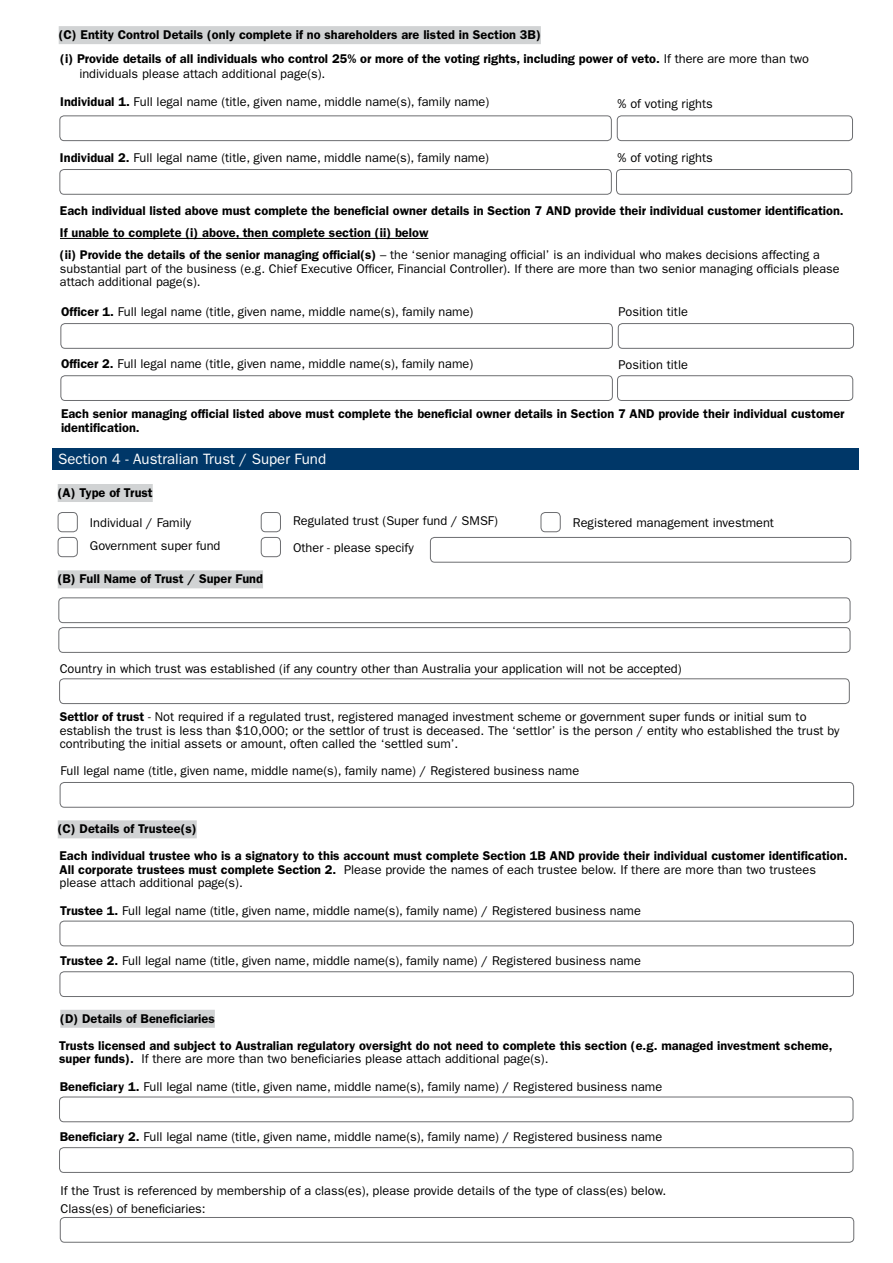
<style>
.page{position:relative;width:893px;height:1263px;background:#fff}
.page>*{position:absolute;margin:0;border:0;box-sizing:border-box;transform-origin:0 0}
.t1{font:15px "ITC Franklin Gothic Std";color:#fff}
.t2{font:12.75px/13.5px "ITC Franklin Gothic Std";color:#000}
.t3{font:600 12.75px/27.2px "ITC Franklin Gothic Std";color:#000}
.t4{font:12.6px/13.5px "ITC Franklin Gothic Std";color:#000}
.s1{font-weight:400}
.s2{font-weight:600}
</style>
<div class="page">
<div style="left:59px;top:26px;width:482px;height:18px;background:#d1d3d4"></div>
<div style="left:59px;top:115px;width:553px;height:26px;border:1px solid #6d6e71;border-radius:4px"></div>
<div style="left:59px;top:169px;width:553px;height:26px;border:1px solid #6d6e71;border-radius:4px"></div>
<div style="left:617px;top:115px;width:236px;height:26px;border:1px solid #6d6e71;border-radius:4px"></div>
<div style="left:616px;top:169px;width:236px;height:26px;border:1px solid #6d6e71;border-radius:4px"></div>
<hr style="left:60px;top:238px;width:368px;height:1px;background:#000">
<div style="left:60px;top:323px;width:553px;height:26px;border:1px solid #6d6e71;border-radius:4px"></div>
<div style="left:60px;top:375px;width:553px;height:26px;border:1px solid #6d6e71;border-radius:4px"></div>
<div style="left:618px;top:323px;width:236px;height:26px;border:1px solid #6d6e71;border-radius:4px"></div>
<div style="left:617px;top:375px;width:236px;height:26px;border:1px solid #6d6e71;border-radius:4px"></div>
<div style="left:52px;top:449px;width:807px;height:21px;background:#003768"></div>
<div style="left:58px;top:484px;width:95px;height:18px;background:#d1d3d4"></div>
<div style="left:58px;top:512px;width:20px;height:20px;border:1px solid #6d6e71;border-radius:4px"></div>
<div style="left:261px;top:512px;width:20px;height:20px;border:1px solid #6d6e71;border-radius:4px"></div>
<div style="left:541px;top:512px;width:20px;height:20px;border:1px solid #6d6e71;border-radius:4px"></div>
<div style="left:58px;top:537px;width:20px;height:20px;border:1px solid #6d6e71;border-radius:4px"></div>
<div style="left:261px;top:537px;width:20px;height:20px;border:1px solid #6d6e71;border-radius:4px"></div>
<div style="left:430px;top:537px;width:421px;height:26px;border:1px solid #6d6e71;border-radius:4px"></div>
<div style="left:58px;top:597px;width:792px;height:26px;border:1px solid #6d6e71;border-radius:4px"></div>
<div style="left:58px;top:570px;width:205px;height:18px;background:#d1d3d4"></div>
<div style="left:58px;top:627px;width:792px;height:26px;border:1px solid #6d6e71;border-radius:4px"></div>
<div style="left:59px;top:678px;width:791px;height:26px;border:1px solid #6d6e71;border-radius:4px"></div>
<div style="left:60px;top:782px;width:794px;height:26px;border:1px solid #6d6e71;border-radius:4px"></div>
<div style="left:58px;top:820px;width:139px;height:18px;background:#d1d3d4"></div>
<div style="left:60px;top:921px;width:794px;height:25px;border:1px solid #6d6e71;border-radius:4px"></div>
<div style="left:60px;top:971px;width:794px;height:26px;border:1px solid #6d6e71;border-radius:4px"></div>
<div style="left:60px;top:1010px;width:155px;height:18px;background:#d1d3d4"></div>
<div style="left:59px;top:1096px;width:794px;height:26px;border:1px solid #6d6e71;border-radius:4px"></div>
<div style="left:59px;top:1147px;width:794px;height:26px;border:1px solid #6d6e71;border-radius:4px"></div>
<div style="left:60px;top:1217px;width:794px;height:25px;border:1px solid #6d6e71;border-radius:4px"></div>
<p class="t3" style="left:59px;top:22px;width:752px;line-height:24.5px">(C) Entity Control Details (only complete if no shareholders are listed in Section 3B)<br>(i) Provide details of all individuals who control 25% or more of the voting rights, including power of veto. <span class="s1">If there are more than two</span></p>
<p class="t2" style="left:60px;top:60px;width:431px;line-height:28px;text-indent:19px">individuals please attach additional page(s).<br><span class="s2">Individual 1.</span> Full legal name (title, given name, middle name(s), family name)</p>
<p class="t2" style="left:618px;top:97px;width:97px">% of voting rights</p>
<p class="t2" style="left:60px;top:151px;width:431px"><span class="s2">Individual 2.</span> Full legal name (title, given name, middle name(s), family name)</p>
<p class="t2" style="left:618px;top:151px;width:97px">% of voting rights</p>
<p class="t3" style="left:60px;top:200px;width:785px;line-height:22px">Each individual listed above must complete the beneficial owner details in Section 7 AND provide their individual customer identification.<br>If unable to complete (i) above, then complete section (ii) below</p>
<p class="t4" style="left:60px;top:248px;width:781px"><span class="s2">(ii) Provide the details of the senior managing official(s)</span> – the ‘senior managing official’ is an individual who makes decisions affecting a substantial part of the business (e.g. Chief Executive Officer, Financial Controller). If there are more than two senior managing officials please attach additional page(s).</p>
<p class="t2" style="left:61px;top:305px;width:414px"><span class="s2">Officer 1.</span> Full legal name (title, given name, middle name(s), family name)</p>
<p class="t2" style="left:619px;top:305px;width:71px">Position title</p>
<p class="t2" style="left:61px;top:357px;width:414px"><span class="s2">Officer 2.</span> Full legal name (title, given name, middle name(s), family name)</p>
<p class="t2" style="left:619px;top:358px;width:71px">Position title</p>
<p class="t3" style="left:61px;top:407px;width:785px;line-height:13.5px">Each senior managing official listed above must complete the beneficial owner details in Section 7 AND provide their individual customer identification.</p>
<p class="t1" style="left:58px;top:451px;width:269px">Section 4 - Australian Trust / Super Fund</p>
<p class="t3" style="left:58px;top:479px;width:97px">(A) Type of Trust</p>
<p class="t2" style="left:90px;top:516px;width:103px">Individual / Family</p>
<p class="t2" style="left:293px;top:514px;width:206px">Regulated trust (Super fund / SMSF)</p>
<p class="t2" style="left:573px;top:516px;width:203px">Registered management investment</p>
<p class="t2" style="left:90px;top:539px;width:132px">Government super fund</p>
<p class="t2" style="left:293px;top:541px;width:122px">Other - please specify</p>
<p class="t3" style="left:58px;top:565px;width:207px">(B) Full Name of Trust / Super Fund</p>
<p class="t2" style="left:60px;top:661px;width:623px">Country in which trust was established (if any country other than Australia your application will not be accepted)</p>
<p class="t2" style="left:60px;top:710px;width:781px"><span class="s2">Settlor of trust</span> - Not required if a regulated trust, registered managed investment scheme or government super funds or initial sum to establish the trust is less than $10,000; or the settlor of trust is deceased. The ‘settlor’ is the person / entity who established the trust by contributing the initial assets or amount, often called the ‘settled sum’.</p>
<p class="t2" style="left:60px;top:764px;width:520px">Full legal name (title, given name, middle name(s), family name) / Registered business name</p>
<p class="t3" style="left:58px;top:815px;width:791px">(C) Details of Trustee(s)<br>Each individual trustee who is a signatory to this account must complete Section 1B AND provide their individual customer identification.</p>
<p class="t2" style="left:60px;top:863px;width:758px"><span class="s2">All corporate trustees must complete Section 2.</span> Please provide the names of each trustee below. If there are more than two trustees please attach additional page(s).</p>
<p class="t2" style="left:60px;top:904px;width:582px"><span class="s2">Trustee 1.</span> Full legal name (title, given name, middle name(s), family name) / Registered business name</p>
<p class="t2" style="left:60px;top:954px;width:582px"><span class="s2">Trustee 2.</span> Full legal name (title, given name, middle name(s), family name) / Registered business name</p>
<p class="t3" style="left:59px;top:1004px;width:775px">(D) Details of Beneficiaries<br>Trusts licensed and subject to Australian regulatory oversight do not need to complete this section (e.g. managed investment scheme,</p>
<p class="t2" style="left:59px;top:1045px;width:605px;line-height:27.8px"><span class="s2">super funds).</span> If there are more than two beneficiaries please attach additional page(s).<br><span class="s2">Beneficiary 1.</span> Full legal name (title, given name, middle name(s), family name) / Registered business name</p>
<p class="t2" style="left:60px;top:1130px;width:604px"><span class="s2">Beneficiary 2.</span> Full legal name (title, given name, middle name(s), family name) / Registered business name</p>
<p class="t2" style="left:61px;top:1181px;width:607px;line-height:18px">If the Trust is referenced by membership of a class(es), please provide details of the type of class(es) below.<br>Class(es) of beneficiaries:</p>
</div>
